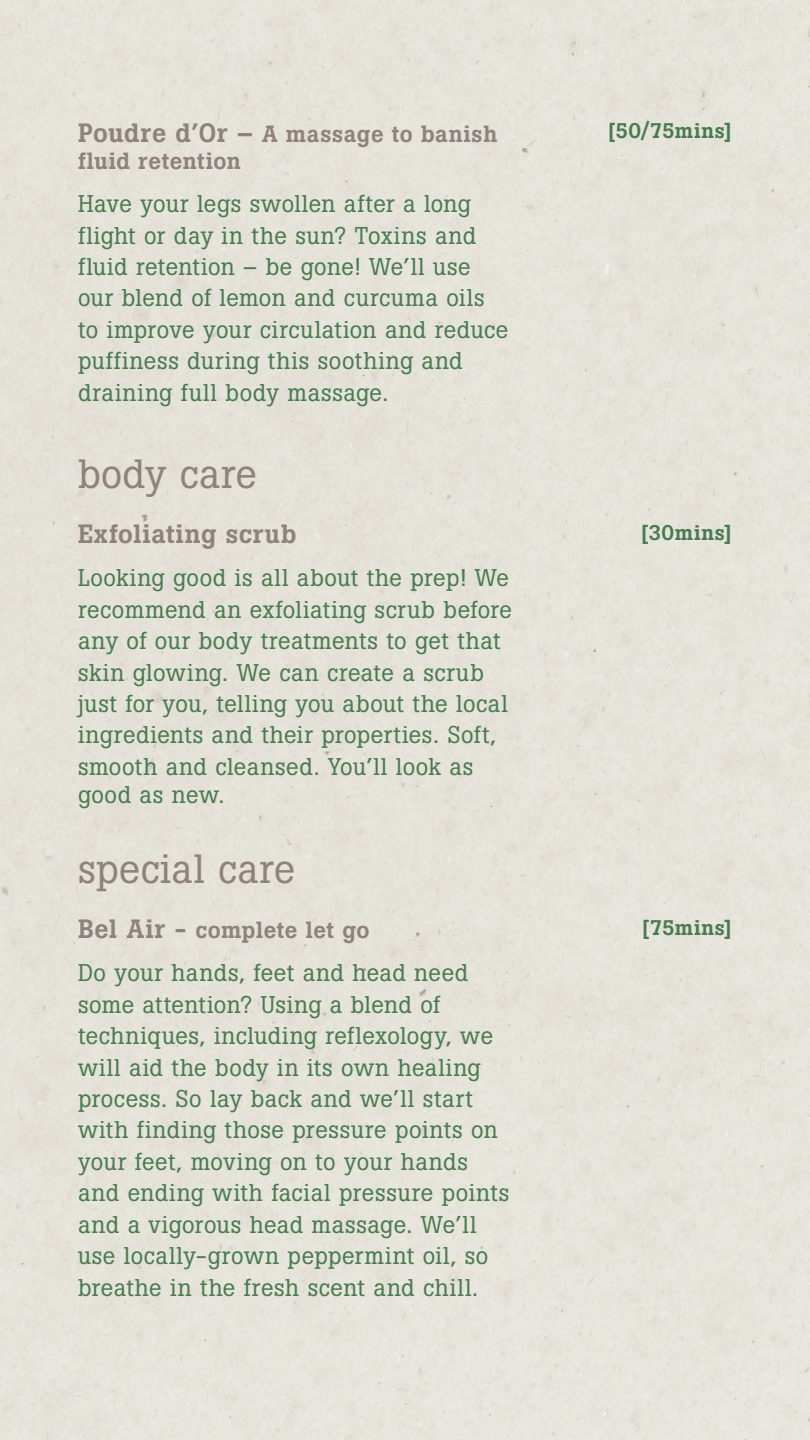
<style>
.page{position:relative;width:810px;height:1440px;background:#fff}
.page>*{position:absolute;margin:0;border:0;box-sizing:border-box;transform-origin:0 0}
.t1{font:40.5px "Boton";letter-spacing:.01em;color:#8e837c}
.t2{font:500 26.25px "Boton";letter-spacing:.03em;color:#8e837c}
.t3{font:24px/31.5px "Boton";letter-spacing:.025em;color:#477c50}
.t4{font:500 23.25px/27.8px "Boton";letter-spacing:.025em;color:#8e837c}
.t5{font:500 21px "Boton";letter-spacing:.035em;color:#477c50}
.s1{font-size:26.25px}
</style>
<div class="page">
<p class="t4" style="left:78px;top:120px;width:421px"><span class="s1">Poudre d’Or –</span> A massage to banish fluid retention</p>
<p class="t3" style="left:78px;top:188px;width:432px">Have your legs swollen after a long flight or day in the sun? Toxins and fluid retention – be gone! We’ll use our blend of lemon and curcuma oils to improve your circulation and reduce puffiness during this soothing and draining full body massage.</p>
<h1 class="t1" style="left:78px;top:450px;width:180px">body care</h1>
<p class="t2" style="left:78px;top:519px;width:220px">Exfoliating scrub</p>
<p class="t3" style="left:78px;top:562px;width:436px">Looking good is all about the prep! We recommend an exfoliating scrub before any of our body treatments to get that skin glowing. We can create a scrub just for you, telling you about the local ingredients and their properties. Soft, smooth and cleansed. You’ll look as</p>
<p class="t3" style="left:78px;top:779px;width:148px">good as new.</p>
<h1 class="t1" style="left:78px;top:845px;width:219px">special care</h1>
<p class="t4" style="left:78px;top:916px;width:293px"><span class="s1">Bel Air -</span> complete let go</p>
<p class="t3" style="left:78px;top:957px;width:433px">Do your hands, feet and head need some attention? Using a blend of techniques, including reflexology, we will aid the body in its own healing process. So lay back and we’ll start with finding those pressure points on your feet, moving on to your hands and ending with facial pressure points and a vigorous head massage. We’ll use locally-grown peppermint oil, so breathe in the fresh scent and chill.</p>
<p class="t5" style="left:608px;top:118px;width:126px">[50/75mins]</p>
<p class="t5" style="left:641px;top:520px;width:93px">[30mins]</p>
<p class="t5" style="left:642px;top:915px;width:92px">[75mins]</p>
</div>
